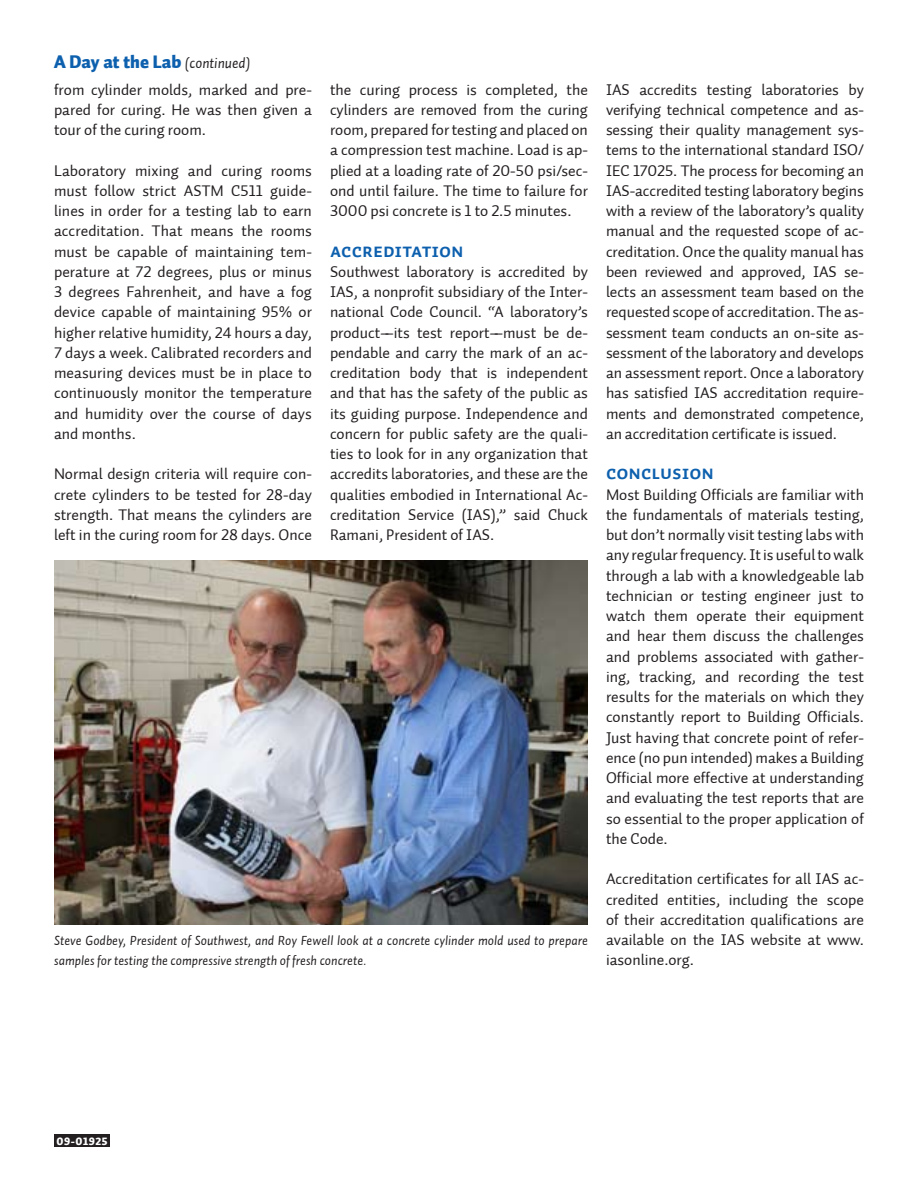
<style>
.page{position:relative;width:918px;height:1188px;background:#fff}
.page>*{position:absolute;margin:0;border:0;box-sizing:border-box;transform-origin:0 0}
.t1{font:19.5px "Auto 1 Bold Sm Cp";color:#0d60ae}
.t2{font:18px "Auto 1 Black LF";color:#0d60ae}
.t3{font:15.75px/20.2px "Auto 1 Regular LF";color:#231f20;text-align:justify}
.t4{font:13.5px/20.2px "Auto 1 Italic LF";color:#231f20}
.t5{font:10.5px "Auto 1 Black LF";letter-spacing:.05em;color:#fff}
.s1{font-family:"Auto 1 Italic LF";font-size:15px;color:#231f20}
</style>
<div class="page">
<img style="left:54px;top:560px;width:534px;height:365px">
<div style="left:54px;top:1134px;width:56px;height:13px;background:#231f20"></div>
<p class="t2" style="left:54px;top:50px;width:198px">A Day at the Lab <span class="s1">(continued)</span></p>
<p class="t3" style="left:54px;top:79px;width:260px">from cylinder molds, marked and pre&shy;pared for curing. He was then given a tour of the curing room.</p>
<p class="t3" style="left:54px;top:160px;width:260px">Laboratory mixing and curing rooms must follow strict ASTM C511 guide&shy;lines in order for a testing lab to earn accreditation. That means the rooms must be capable of maintaining tem&shy;perature at 72 degrees, plus or minus 3 degrees Fahrenheit, and have a fog device capable of maintaining 95% or higher relative humidity, 24 hours a day, 7 days a week. Calibrated recorders and measuring devices must be in place to continuously monitor the temperature and humidity over the course of days and months.</p>
<p class="t3" style="left:54px;top:464px;width:260px">Normal design criteria will require con&shy;crete cylinders to be tested for 28-day strength. That means the cylinders are left in the curing room for 28 days. Once</p>
<p class="t3" style="left:330px;top:79px;width:260px">the curing process is completed, the cylinders are removed from the curing room, prepared for testing and placed on a compression test machine. Load is ap&shy;plied at a loading rate of 20-50 psi/sec&shy;ond until failure. The time to failure for 3000 psi concrete is 1 to 2.5 minutes.</p>
<p class="t1" style="left:330px;top:239px;width:135px">Accreditation</p>
<p class="t3" style="left:330px;top:262px;width:260px">Southwest laboratory is accredited by IAS, a nonprofit subsidiary of the Inter&shy;national Code Council. “A laboratory’s product––its test report––must be de&shy;pendable and carry the mark of an ac&shy;creditation body that is independent and that has the safety of the public as its guiding purpose. Independence and concern for public safety are the quali&shy;ties to look for in any organization that accredits laboratories, and these are the qualities embodied in International Ac&shy;creditation Service (IAS),” said Chuck Ramani, President of IAS.</p>
<p class="t4" style="left:54px;top:930px;width:535px">Steve Godbey, President of Southwest, and Roy Fewell look at a concrete cylinder mold used to prepare samples for testing the compressive strength of fresh concrete.</p>
<p class="t3" style="left:606px;top:79px;width:260px">IAS accredits testing laboratories by verifying technical competence and as&shy;sessing their quality management sys&shy;tems to the international standard ISO/ IEC 17025. The process for becoming an IAS-accredited testing laboratory begins with a review of the laboratory’s quality manual and the requested scope of ac&shy;creditation. Once the quality manual has been reviewed and approved, IAS se&shy;lects an assessment team based on the requested scope of accreditation. The as&shy;sessment team conducts an on-site as&shy;sessment of the laboratory and develops an assessment report. Once a laboratory has satisfied IAS accreditation require&shy;ments and demonstrated competence, an accreditation certificate is issued.</p>
<p class="t1" style="left:606px;top:461px;width:109px">Conclusion</p>
<p class="t3" style="left:606px;top:484px;width:260px">Most Building Officials are familiar with the fundamentals of materials testing, but don’t normally visit testing labs with any regular frequency. It is useful to walk through a lab with a knowledgeable lab technician or testing engineer just to watch them operate their equipment and hear them discuss the challenges and problems associated with gather&shy;ing, tracking, and recording the test results for the materials on which they constantly report to Building Officials.<br>Just having that concrete point of refer&shy;ence (no pun intended) makes a Building Official more effective at understanding and evaluating the test reports that are so essential to the proper application of the Code.</p>
<p class="t3" style="left:606px;top:869px;width:260px">Accreditation certificates for all IAS ac&shy;credited entities, including the scope of their accreditation qualifications are available on the IAS website at www. iasonline.org.</p>
<p class="t5" style="left:57px;top:1134px;width:52px">09-01925</p>
</div>
